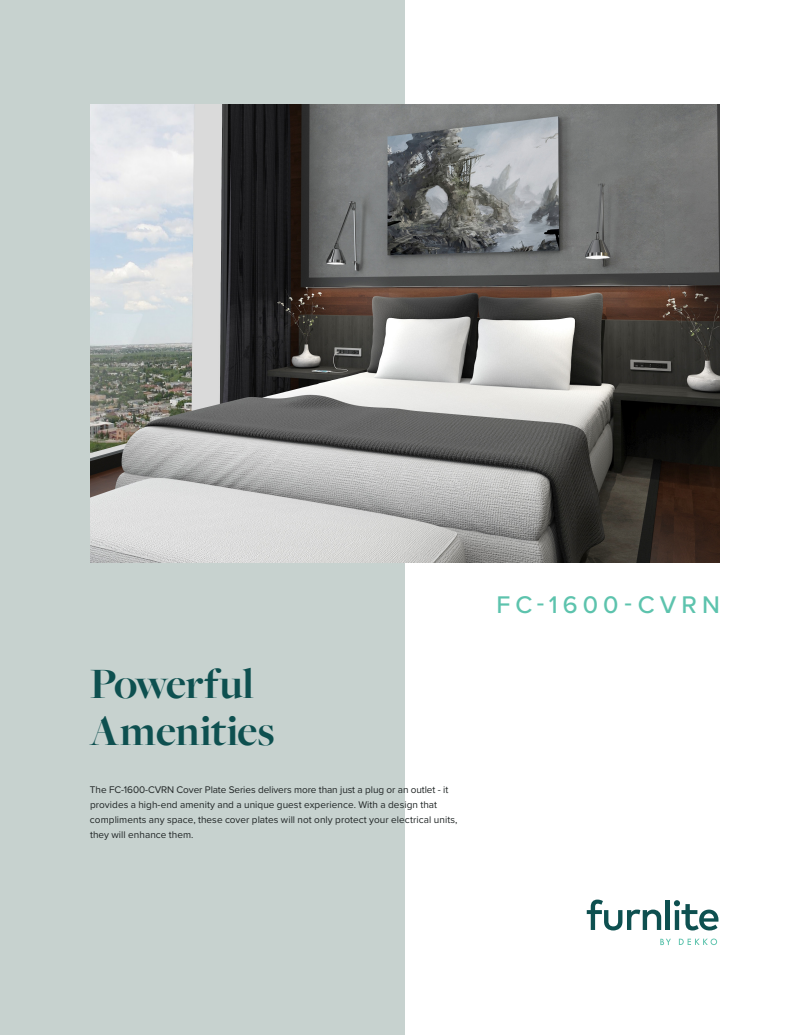
<style>
.page{position:relative;width:810px;height:1035px;background:#fff}
.page>*{position:absolute;margin:0;border:0;box-sizing:border-box;transform-origin:0 0}
.t1{font:700 45px/47.5px "Freight Big Pro";color:#0e5050}
.t2{font:500 25px "Proxima Nova";letter-spacing:.205em;color:#5dc3ad}
.t3{font:10px/15px "Proxima Nova";letter-spacing:.005em;color:#202525}
</style>
<div class="page">
<div style="left:0;top:0;width:405px;height:1035px;background:#c7d2cf"></div>
<img style="left:90px;top:104px;width:630px;height:458px">
<svg style="left:587px;top:900px;width:74px;height:30px"></svg>
<hr style="left:666px;top:900px;width:4px;height:30px;background:#0e5050">
<svg style="left:674px;top:900px;width:44px;height:30px"></svg>
<svg style="left:679px;top:939px;width:38px;height:6px"></svg>
<svg style="left:660px;top:939px;width:11px;height:6px"></svg>
<p class="t1" style="left:90px;top:659px;width:186px">Powerful<br>Amenities</p>
<p class="t3" style="left:90px;top:781px;width:369px">The FC-1600-CVRN Cover Plate Series delivers more than just a plug or an outlet - it provides a high-end amenity and a unique guest experience. With a design that compliments any space, these cover plates will not only protect your electrical units, they will enhance them.</p>
<p class="t2" style="left:496px;top:586px;width:225px">FC-1600-CVRN</p>
</div>
